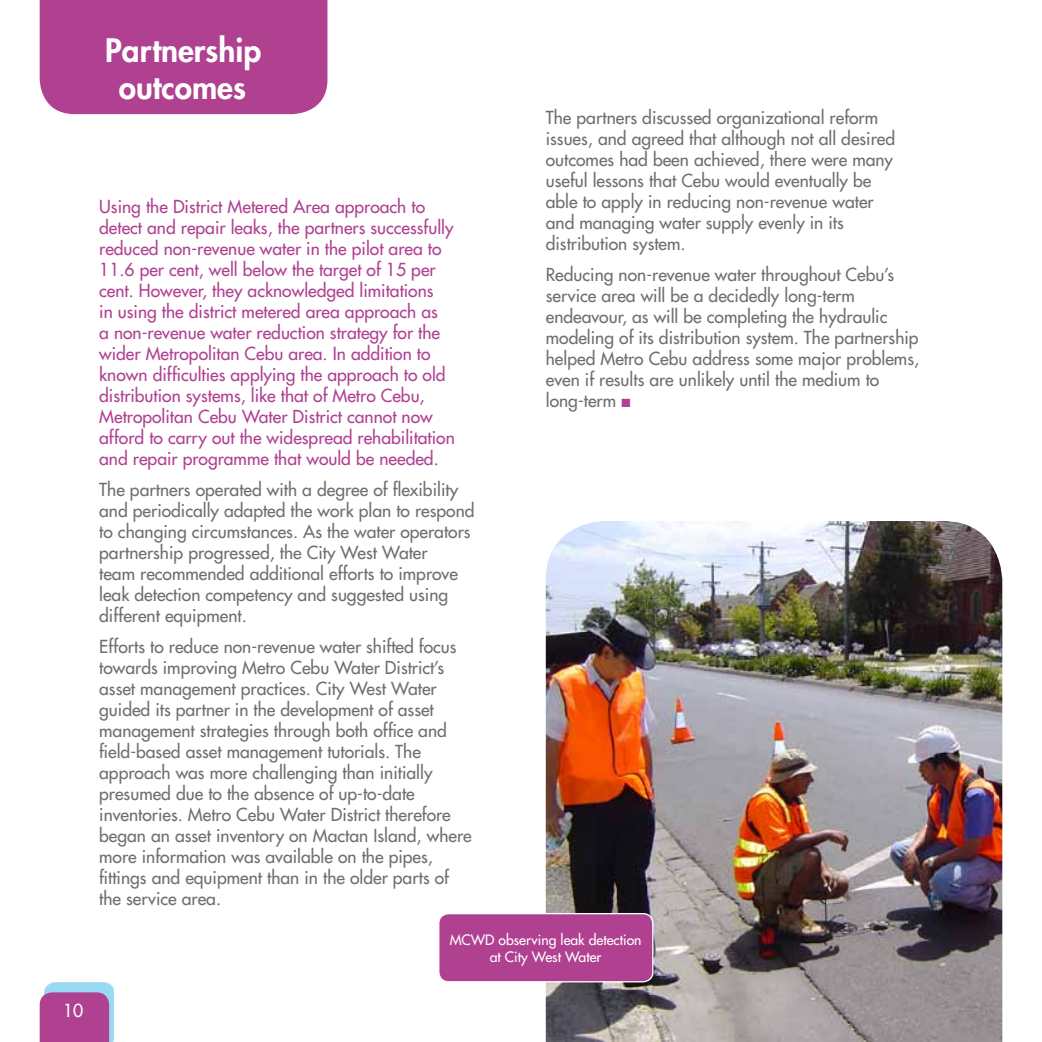
<style>
.page{position:relative;width:1042px;height:1042px;background:#fff}
.page>*{position:absolute;margin:0;border:0;box-sizing:border-box;transform-origin:0 0}
.t1{font:800 31.5px/36.8px "Futura Std";color:#fff;text-align:center}
.t2{font:500 17.5px/21px "Futura Std";color:#706f6f}
.t3{font:500 17.5px/21px "Futura Std";color:#b04191}
.t4{font:500 17.5px "Futura Std";color:#fff}
.t5{font:500 14px/17.5px "Futura Std";color:#fff;text-align:center}
.s1{color:#b04191}
</style>
<div class="page">
<img style="left:546px;top:521px;width:456px;height:521px">
<div style="left:439px;top:913px;width:214px;height:69px;background:#b04191;border-radius:10px"></div>
<div style="left:438px;top:913px;width:215px;height:69px;border:1px solid #fff;border-radius:10px"></div>
<div style="left:45px;top:982px;width:69px;height:60px;background:#009fe3;opacity:.4"></div>
<div style="left:40px;top:992px;width:69px;height:50px;background:#b04191"></div>
<div style="left:40px;top:0;width:287px;height:114px;background:#b04191"></div>
<p class="t4" style="left:63px;top:999px;width:22px">10</p>
<h1 class="t1" style="left:105px;top:32px;width:157px">Partnership outcomes</h1>
<p class="t3" style="left:99px;top:196px;width:357px">Using the District Metered Area approach to detect and repair leaks, the partners successfully reduced non-revenue water in the pilot area to 11.6 per cent, well below the target of 15 per cent. However, they acknowledged limitations<br>in using the district metered area approach as<br>a non-revenue water reduction strategy for the wider Metropolitan Cebu area. In addition to known difficulties applying the approach to old distribution systems, like that of Metro Cebu, Metropolitan Cebu Water District cannot now afford to carry out the widespread rehabilitation and repair programme that would be needed.</p>
<p class="t2" style="left:99px;top:479px;width:377px">The partners operated with a degree of flexibility and periodically adapted the work plan to respond to changing circumstances. As the water operators partnership progressed, the City West Water<br>team recommended additional efforts to improve leak detection competency and suggested using different equipment.</p>
<p class="t2" style="left:99px;top:636px;width:374px">Efforts to reduce non-revenue water shifted focus towards improving Metro Cebu Water District’s asset management practices. City West Water guided its partner in the development of asset management strategies through both office and field-based asset management tutorials. The approach was more challenging than initially presumed due to the absence of up-to-date inventories. Metro Cebu Water District therefore began an asset inventory on Mactan Island, where more information was available on the pipes, fittings and equipment than in the older parts of the service area.</p>
<p class="t2" style="left:546px;top:107px;width:351px">The partners discussed organizational reform issues, and agreed that although not all desired outcomes had been achieved, there were many useful lessons that Cebu would eventually be able to apply in reducing non-revenue water and managing water supply evenly in its distribution system.</p>
<p class="t2" style="left:546px;top:264px;width:375px">Reducing non-revenue water throughout Cebu’s service area will be a decidedly long-term endeavour, as will be completing the hydraulic modeling of its distribution system. The partnership helped Metro Cebu address some major problems, even if results are unlikely until the medium to long-term <span class="s1">■</span></p>
<p class="t5" style="left:450px;top:931px;width:193px">MCWD observing leak detection at City West Water</p>
</div>
